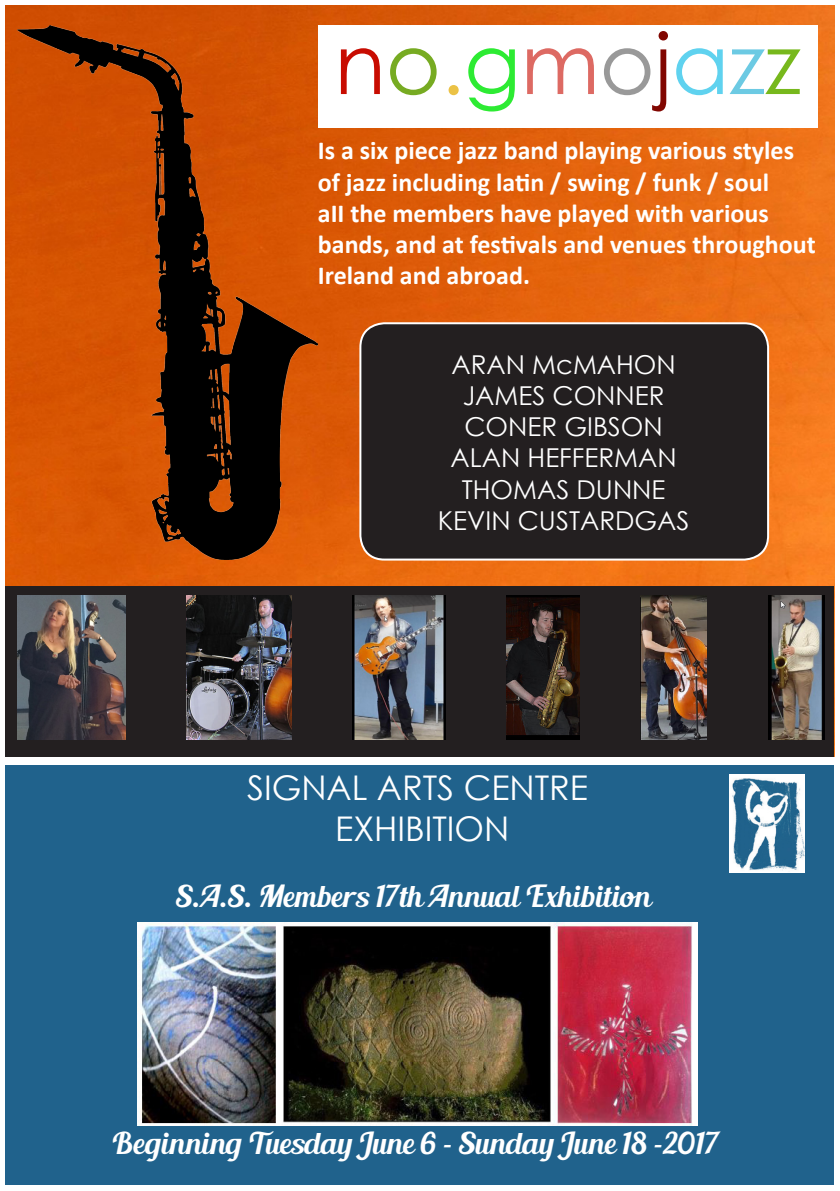
<style>
.page{position:relative;width:840px;height:1191px;background:#fff}
.page>*{position:absolute;margin:0;border:0;box-sizing:border-box;transform-origin:0 0}
.t1{font:84px "Century Gothic";color:#c80c01}
.t2{font:34px/40.8px "Century Gothic";color:#fff;text-align:center}
.t3{font:30px "Blenda Script";color:#fff}
.t4{font:700 26px/31.2px "Calibri";color:#fff}
.t5{font:26px/31.2px "Century Gothic";color:#fff;text-align:center}
.s1{color:#77ab22}
.s2{color:#ebc246}
.s3{color:#2deb33}
.s4{color:#dd6a63}
.s5{color:#999}
.s6{color:#810600}
.s7{color:#5fd2ef}
.s8{color:#6ccae3}
.s9{color:#77b81c}
</style>
<div class="page">
<img style="left:6px;top:6px;width:827px;height:580px">
<img style="left:17px;top:26px;width:300px;height:533px">
<div style="left:6px;top:586px;width:827px;height:170px;background:#231f20"></div>
<img style="left:17px;top:595px;width:108px;height:144px">
<img style="left:186px;top:595px;width:105px;height:144px">
<img style="left:352px;top:595px;width:93px;height:144px">
<img style="left:506px;top:595px;width:73px;height:144px">
<img style="left:640px;top:595px;width:66px;height:144px">
<img style="left:768px;top:595px;width:56px;height:144px">
<div style="left:317px;top:25px;width:499px;height:102px;background:#fff"></div>
<div style="left:360px;top:323px;width:407px;height:236px;background:#231f20;border-radius:24px"></div>
<div style="left:359px;top:322px;width:409px;height:238px;border:2px solid #fff;border-radius:24px"></div>
<div style="left:6px;top:765px;width:827px;height:420px;background:#20628c"></div>
<img style="left:729px;top:774px;width:75px;height:98px">
<img style="left:137px;top:923px;width:560px;height:202px">
<h1 class="t1" style="left:334px;top:5px;width:467px">n<span class="s1">o</span><span class="s2">.</span><span class="s3">g</span><span class="s4">m</span><span class="s5">o</span><span class="s6">j</span><span class="s7">a</span><span class="s8">z</span><span class="s9">z</span></h1>
<p class="t4" style="left:317px;top:135px;width:499px">Is a six piece jazz band playing various styles of jazz including latin / swing / funk / soul<br>aII the members have played with various bands, and at festivals and venues throughout Ireland and abroad.</p>
<p class="t5" style="left:437px;top:348px;width:253px">ARAN McMAHON<br>JAMES CONNER<br>CONER GIBSON<br>ALAN HEFFERMAN<br>THOMAS DUNNE<br>KEVIN CUSTARDGAS</p>
<h2 class="t2" style="left:247px;top:767px;width:342px">SIGNAL ARTS CENTRE<br>EXHIBITION</h2>
<p class="t3" style="left:175px;top:877px;width:476px">S.A.S. Members 17th Annual Exhibition</p>
<p class="t3" style="left:111px;top:1124px;width:608px">Beginning Tuesday June 6 - Sunday June 18 -2017</p>
</div>
